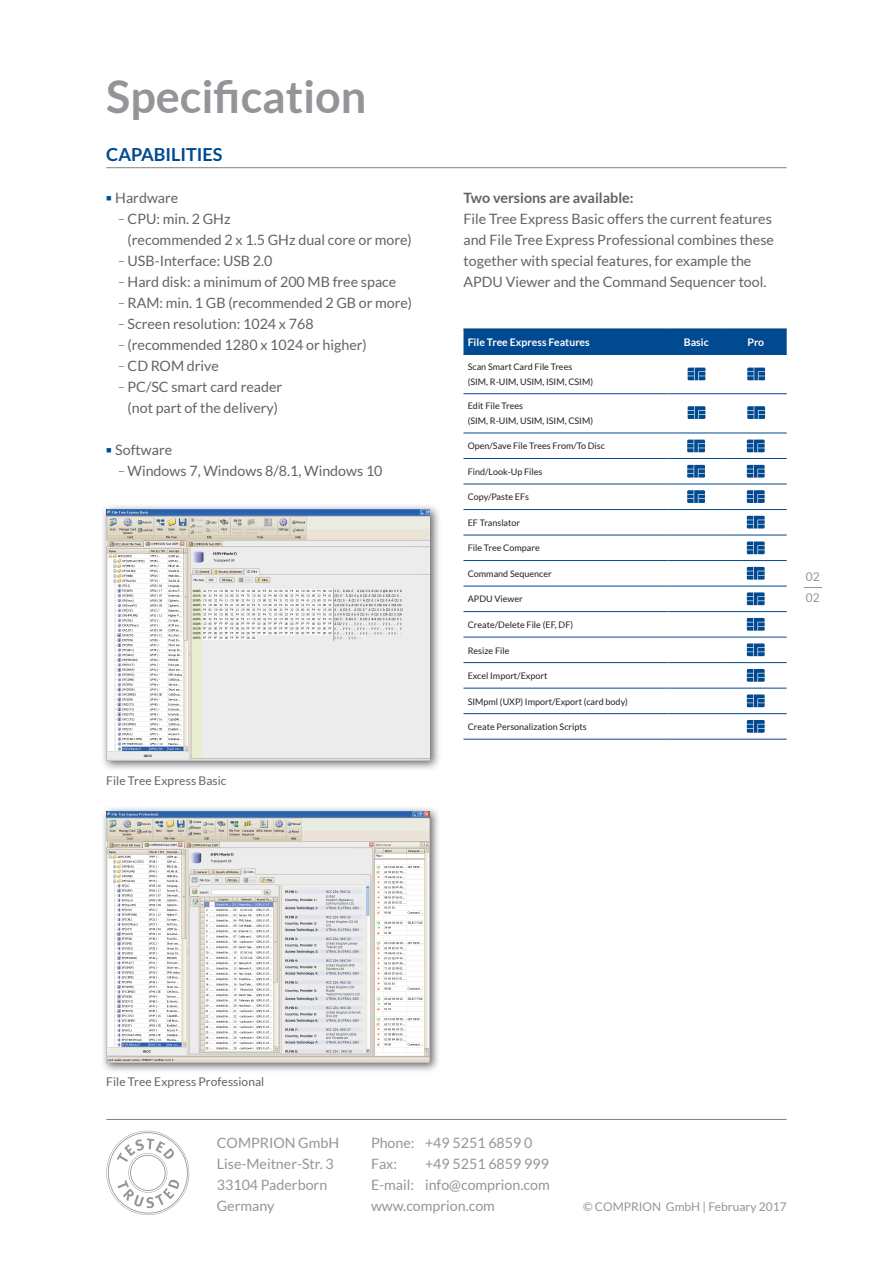
<style>
.page{position:relative;width:893px;height:1263px;background:#fff}
.page>*{position:absolute;margin:0;border:0;box-sizing:border-box;transform-origin:0 0}
.t1{font:700 45px "Lato";color:#939598}
.t2{font:700 18px "Lato";color:#014990}
.t3{font:14.25px/21px "Lato";color:#636366}
.t4{font:14.25px/21px "Lato";color:#939598}
.t5{font:700 14.25px "Lato";color:#636366}
.t6{font:12px "Lato";letter-spacing:.005em;color:#636366}
.t7{font:12px/21px "Lato";color:#939598}
.t8{font:700 10.5px "Lato";color:#fff}
.t9{font:9px/15px "Lato";color:#231f20}
.s1{color:#014990}
.s2{font-size:7.5px;color:#014990}
</style>
<div class="page">
<hr style="left:106px;top:1119px;width:681px;height:1px;background:#808285">
<svg style="left:106px;top:1130px;width:84px;height:85px"></svg>
<hr style="left:106px;top:167px;width:681px;height:1px;background:#808285">
<div style="left:463px;top:330px;width:324px;height:24px;background:#014990"></div>
<hr style="left:463px;top:329px;width:205px;height:1px;background:#014990">
<hr style="left:668px;top:329px;width:57px;height:1px;background:#014990">
<hr style="left:725px;top:329px;width:62px;height:1px;background:#014990">
<hr style="left:463px;top:354px;width:205px;height:1px;background:#014990">
<hr style="left:668px;top:354px;width:57px;height:1px;background:#014990">
<hr style="left:725px;top:354px;width:62px;height:1px;background:#014990">
<hr style="left:463px;top:393px;width:205px;height:1px;background:#014990">
<hr style="left:668px;top:393px;width:57px;height:1px;background:#014990">
<hr style="left:725px;top:393px;width:62px;height:1px;background:#014990">
<hr style="left:463px;top:433px;width:205px;height:1px;background:#014990">
<hr style="left:668px;top:433px;width:57px;height:1px;background:#014990">
<hr style="left:725px;top:433px;width:62px;height:1px;background:#014990">
<hr style="left:463px;top:458px;width:205px;height:1px;background:#014990">
<hr style="left:668px;top:458px;width:57px;height:1px;background:#014990">
<hr style="left:725px;top:458px;width:62px;height:1px;background:#014990">
<hr style="left:463px;top:484px;width:205px;height:1px;background:#014990">
<hr style="left:668px;top:484px;width:57px;height:1px;background:#014990">
<hr style="left:725px;top:484px;width:62px;height:1px;background:#014990">
<hr style="left:463px;top:509px;width:205px;height:1px;background:#014990">
<hr style="left:668px;top:509px;width:57px;height:1px;background:#014990">
<hr style="left:725px;top:509px;width:62px;height:1px;background:#014990">
<hr style="left:463px;top:535px;width:205px;height:1px;background:#014990">
<hr style="left:668px;top:535px;width:57px;height:1px;background:#014990">
<hr style="left:725px;top:535px;width:62px;height:1px;background:#014990">
<hr style="left:463px;top:560px;width:205px;height:1px;background:#014990">
<hr style="left:668px;top:560px;width:57px;height:1px;background:#014990">
<hr style="left:725px;top:560px;width:62px;height:1px;background:#014990">
<hr style="left:463px;top:586px;width:205px;height:1px;background:#014990">
<hr style="left:668px;top:586px;width:57px;height:1px;background:#014990">
<hr style="left:725px;top:586px;width:62px;height:1px;background:#014990">
<hr style="left:463px;top:611px;width:205px;height:1px;background:#014990">
<hr style="left:668px;top:611px;width:57px;height:1px;background:#014990">
<hr style="left:725px;top:611px;width:62px;height:1px;background:#014990">
<hr style="left:463px;top:637px;width:205px;height:1px;background:#014990">
<hr style="left:668px;top:637px;width:57px;height:1px;background:#014990">
<hr style="left:725px;top:637px;width:62px;height:1px;background:#014990">
<hr style="left:463px;top:662px;width:205px;height:1px;background:#014990">
<hr style="left:668px;top:662px;width:57px;height:1px;background:#014990">
<hr style="left:725px;top:662px;width:62px;height:1px;background:#014990">
<hr style="left:463px;top:688px;width:205px;height:1px;background:#014990">
<hr style="left:668px;top:688px;width:57px;height:1px;background:#014990">
<hr style="left:725px;top:688px;width:62px;height:1px;background:#014990">
<hr style="left:463px;top:713px;width:205px;height:1px;background:#014990">
<hr style="left:668px;top:713px;width:57px;height:1px;background:#014990">
<hr style="left:725px;top:713px;width:62px;height:1px;background:#014990">
<hr style="left:463px;top:739px;width:205px;height:1px;background:#014990">
<hr style="left:668px;top:739px;width:57px;height:1px;background:#014990">
<hr style="left:725px;top:739px;width:62px;height:1px;background:#014990">
<svg style="left:688px;top:406px;width:17px;height:13px"></svg>
<svg style="left:687px;top:440px;width:18px;height:12px"></svg>
<svg style="left:687px;top:465px;width:18px;height:13px"></svg>
<svg style="left:687px;top:490px;width:18px;height:13px"></svg>
<svg style="left:688px;top:368px;width:17px;height:12px"></svg>
<svg style="left:747px;top:368px;width:18px;height:12px"></svg>
<svg style="left:747px;top:406px;width:18px;height:13px"></svg>
<svg style="left:747px;top:440px;width:18px;height:12px"></svg>
<svg style="left:747px;top:465px;width:18px;height:13px"></svg>
<svg style="left:747px;top:490px;width:18px;height:13px"></svg>
<svg style="left:747px;top:567px;width:18px;height:13px"></svg>
<svg style="left:747px;top:592px;width:18px;height:13px"></svg>
<svg style="left:747px;top:618px;width:18px;height:13px"></svg>
<svg style="left:747px;top:516px;width:18px;height:12px"></svg>
<svg style="left:747px;top:541px;width:18px;height:13px"></svg>
<svg style="left:747px;top:643px;width:18px;height:13px"></svg>
<svg style="left:747px;top:669px;width:18px;height:13px"></svg>
<svg style="left:747px;top:694px;width:18px;height:13px"></svg>
<svg style="left:747px;top:720px;width:18px;height:13px"></svg>
<img style="left:103px;top:506px;width:336px;height:263px">
<img style="left:106px;top:510px;width:323px;height:250px">
<img style="left:103px;top:808px;width:335px;height:263px">
<img style="left:106px;top:812px;width:323px;height:250px">
<svg style="left:804px;top:587px;width:18px;height:1px"></svg>
<h1 class="t1" style="left:106px;top:71px;width:262px">Specification</h1>
<p class="t2" style="left:106px;top:144px;width:118px">CAPABILITIES</p>
<p class="t3" style="left:106px;top:187px;width:74px"><span class="s1">■</span> Hardware</p>
<p class="t3" style="left:128px;top:208px;width:286px;text-indent:-9px"><span class="s2">—</span> CPU: min. 2 GHz<br>(recommended 2 x 1.5 GHz dual core or more)</p>
<p class="t3" style="left:119px;top:250px;width:155px"><span class="s2">—</span> USB-Interface: USB 2.0</p>
<p class="t3" style="left:119px;top:271px;width:279px"><span class="s2">—</span> Hard disk: a minimum of 200 MB free space</p>
<p class="t3" style="left:119px;top:292px;width:295px"><span class="s2">—</span> RAM: min. 1 GB (recommended 2 GB or more)</p>
<p class="t3" style="left:119px;top:313px;width:197px"><span class="s2">—</span> Screen resolution: 1024 x 768</p>
<p class="t3" style="left:119px;top:334px;width:250px"><span class="s2">—</span> (recommended 1280 x 1024 or higher)</p>
<p class="t3" style="left:119px;top:355px;width:102px"><span class="s2">—</span> CD ROM drive</p>
<p class="t3" style="left:119px;top:376px;width:165px;text-align:center"><span class="s2">—</span> PC/SC smart card reader (not part of the delivery)</p>
<p class="t3" style="left:106px;top:439px;width:67px"><span class="s1">■</span> Software</p>
<p class="t3" style="left:119px;top:460px;width:265px"><span class="s2">—</span> Windows 7, Windows 8/8.1, Windows 10</p>
<p class="t6" style="left:106px;top:774px;width:122px">File Tree Express Basic</p>
<p class="t5" style="left:463px;top:189px;width:172px">Two versions are available:</p>
<p class="t3" style="left:463px;top:208px;width:312px">File Tree Express Basic offers the current features and File Tree Express Professional combines these together with special features, for example the APDU Viewer and the Command Sequencer tool.</p>
<p class="t8" style="left:468px;top:336px;width:124px">File Tree Express Features</p>
<p class="t8" style="left:684px;top:336px;width:26px">Basic</p>
<p class="t8" style="left:747px;top:336px;width:18px">Pro</p>
<p class="t9" style="left:468px;top:359px;width:127px">Scan Smart Card File Trees (SIM, R-UIM, USIM, ISIM, CSIM)</p>
<p class="t9" style="left:468px;top:399px;width:127px">Edit File Trees<br>(SIM, R-UIM, USIM, ISIM, CSIM)</p>
<p class="t9" style="left:468px;top:439px;width:139px">Open/Save File Trees From/To Disc</p>
<p class="t9" style="left:468px;top:464px;width:76px">Find/Look-Up Files</p>
<p class="t9" style="left:468px;top:490px;width:63px">Copy/Paste EFs</p>
<p class="t9" style="left:468px;top:515px;width:54px">EF Translator</p>
<p class="t9" style="left:468px;top:541px;width:73px">File Tree Compare</p>
<p class="t9" style="left:468px;top:566px;width:86px">Command Sequencer</p>
<p class="t9" style="left:468px;top:592px;width:57px">APDU Viewer</p>
<p class="t9" style="left:468px;top:617px;width:107px">Create/Delete File (EF, DF)</p>
<p class="t9" style="left:468px;top:643px;width:43px">Resize File</p>
<p class="t9" style="left:468px;top:668px;width:81px">Excel Import/Export</p>
<p class="t9" style="left:468px;top:694px;width:162px">SIMpml (UXP) Import/Export (card body)</p>
<p class="t9" style="left:468px;top:719px;width:120px">Create Personalization Scripts</p>
<p class="t7" style="left:806px;top:566px;width:15px">02<br>02</p>
<p class="t6" style="left:106px;top:1075px;width:160px">File Tree Express Professional</p>
<p class="t4" style="left:217px;top:1132px;width:124px">COMPRION GmbH<br>Lise-Meitner-Str. 3<br>33104 Paderborn<br>Germany</p>
<p class="t4" style="left:371px;top:1132px;width:163px">Phone: +49 5251 6859 0<br>Fax:</p>
<p class="t4" style="left:371px;top:1153px;width:180px;text-align:justify;text-indent:54px">+49 5251 6859 999<br>E-mail: info@comprion.com www.comprion.com</p>
<p class="t7" style="left:583px;top:1196px;width:205px">© COMPRION GmbH | February 2017</p>
</div>
